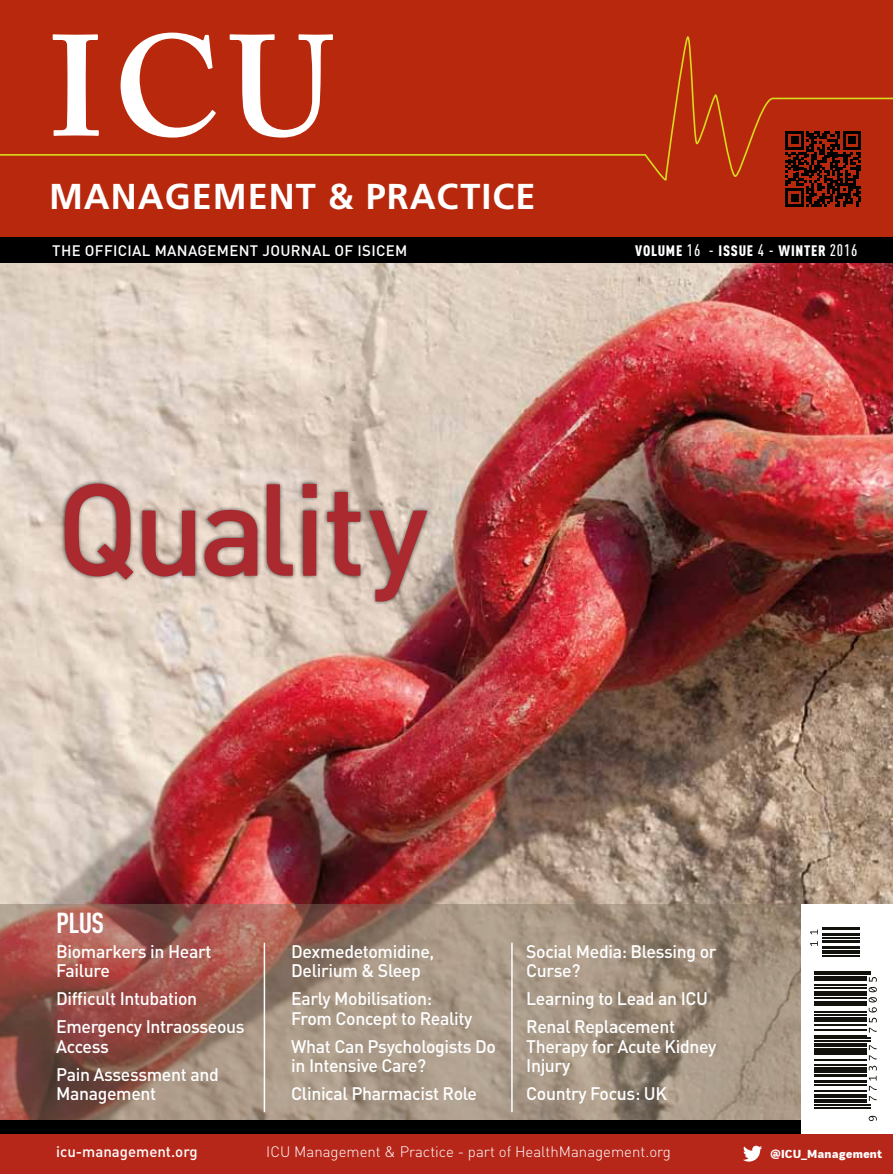
<style>
.page{position:relative;width:893px;height:1174px;background:#fff}
.page>*{position:absolute;margin:0;border:0;box-sizing:border-box;transform-origin:0 0}
.t1{font:600 142.2px "Adobe Caslon Pro";color:#fff}
.t2{font:500 128.25px "DIN";letter-spacing:-.04em;color:#ab2a2f}
.t3{font:700 36px "Frutiger";letter-spacing:.03em;color:#fff}
.t4{font:700 28.5px "DIN Cond";color:#fff}
.t5{font:500 18px/19.5px "DIN";letter-spacing:-.02em;color:#fff}
.t6{font:300 15px "DIN";color:#fff}
.t7{font:500 15px "DIN";letter-spacing:.02em;color:#fff}
.t8{font:900 15px "DIN Cond";letter-spacing:.05em;color:#fff}
.t9{font:500 15px "DIN";color:#fff}
.t10{font:900 12px "PRC Fidelity";color:#fff}
.s1{font-weight:500;font-size:16.5px}
</style>
<div class="page">
<img style="left:0;top:263px;width:893px;height:641px">
<svg style="left:0;top:904px;width:801px;height:216px;background:#9e7f70"></svg>
<div style="left:60px;top:479px;width:372px;height:127px;background:#000;opacity:.73"></div>
<div style="left:0;top:0;width:893px;height:259px;background:#b8280c"></div>
<svg style="left:0;top:36px;width:893px;height:145px"></svg>
<svg style="left:785px;top:131px;width:76px;height:76px"></svg>
<div style="left:0;top:1120px;width:893px;height:16px;background:#000"></div>
<div style="left:802px;top:904px;width:91px;height:232px;background:#fff"></div>
<hr style="left:264px;top:942px;width:1px;height:170px;background:#fff">
<div style="left:0;top:1134px;width:893px;height:40px;background:#b62619"></div>
<svg style="left:743px;top:1145px;width:19px;height:17px"></svg>
<div style="left:0;top:238px;width:893px;height:25px;background:#000"></div>
<hr style="left:511px;top:942px;width:2px;height:170px;background:#fff">
<hr style="left:814px;top:1107px;width:57px;height:2px;background:#13110c">
<hr style="left:814px;top:1104px;width:57px;height:2px;background:#13110c">
<svg style="left:869px;top:1115px;width:8px;height:6px"></svg>
<hr style="left:814px;top:1101px;width:53px;height:2px;background:#13110c">
<hr style="left:814px;top:1100px;width:53px;height:1px;background:#13110c">
<hr style="left:814px;top:1098px;width:53px;height:2px;background:#13110c">
<hr style="left:814px;top:1096px;width:53px;height:1px;background:#13110c">
<hr style="left:814px;top:1094px;width:53px;height:2px;background:#13110c">
<svg style="left:869px;top:1096px;width:8px;height:5px"></svg>
<hr style="left:814px;top:1090px;width:53px;height:1px;background:#13110c">
<hr style="left:814px;top:1084px;width:53px;height:1px;background:#13110c">
<hr style="left:814px;top:1081px;width:53px;height:1px;background:#13110c">
<hr style="left:814px;top:1080px;width:53px;height:1px;background:#13110c">
<hr style="left:814px;top:1075px;width:53px;height:2px;background:#13110c">
<hr style="left:814px;top:1074px;width:53px;height:1px;background:#13110c">
<hr style="left:814px;top:1071px;width:53px;height:1px;background:#13110c">
<hr style="left:814px;top:1069px;width:53px;height:2px;background:#13110c">
<hr style="left:814px;top:1068px;width:53px;height:1px;background:#13110c">
<hr style="left:814px;top:1066px;width:53px;height:2px;background:#13110c">
<hr style="left:814px;top:1064px;width:53px;height:1px;background:#13110c">
<hr style="left:814px;top:1059px;width:53px;height:2px;background:#13110c">
<hr style="left:814px;top:1053px;width:53px;height:2px;background:#13110c">
<hr style="left:814px;top:1050px;width:53px;height:2px;background:#13110c">
<hr style="left:814px;top:1049px;width:53px;height:1px;background:#13110c">
<hr style="left:814px;top:1048px;width:53px;height:1px;background:#13110c">
<hr style="left:814px;top:1045px;width:53px;height:1px;background:#13110c">
<hr style="left:814px;top:1043px;width:53px;height:2px;background:#13110c">
<svg style="left:869px;top:1045px;width:8px;height:45px"></svg>
<hr style="left:814px;top:1040px;width:57px;height:2px;background:#13110c">
<hr style="left:814px;top:1037px;width:57px;height:2px;background:#13110c">
<hr style="left:814px;top:1034px;width:53px;height:2px;background:#13110c">
<hr style="left:814px;top:1029px;width:53px;height:1px;background:#13110c">
<hr style="left:814px;top:1024px;width:53px;height:2px;background:#13110c">
<hr style="left:814px;top:1020px;width:53px;height:1px;background:#13110c">
<hr style="left:814px;top:1018px;width:53px;height:2px;background:#13110c">
<hr style="left:814px;top:1017px;width:53px;height:1px;background:#13110c">
<hr style="left:814px;top:1014px;width:53px;height:2px;background:#13110c">
<hr style="left:814px;top:1011px;width:53px;height:2px;background:#13110c">
<hr style="left:814px;top:1004px;width:53px;height:1px;background:#13110c">
<hr style="left:814px;top:1002px;width:53px;height:2px;background:#13110c">
<hr style="left:814px;top:1001px;width:53px;height:1px;background:#13110c">
<hr style="left:814px;top:997px;width:53px;height:1px;background:#13110c">
<hr style="left:814px;top:994px;width:53px;height:1px;background:#13110c">
<hr style="left:814px;top:992px;width:53px;height:2px;background:#13110c">
<hr style="left:814px;top:991px;width:53px;height:1px;background:#13110c">
<hr style="left:814px;top:986px;width:53px;height:2px;background:#13110c">
<svg style="left:869px;top:987px;width:8px;height:45px"></svg>
<hr style="left:814px;top:984px;width:53px;height:1px;background:#13110c">
<hr style="left:814px;top:979px;width:53px;height:2px;background:#13110c">
<hr style="left:814px;top:978px;width:53px;height:1px;background:#13110c">
<hr style="left:814px;top:976px;width:53px;height:2px;background:#13110c">
<svg style="left:869px;top:977px;width:8px;height:4px"></svg>
<hr style="left:814px;top:973px;width:57px;height:2px;background:#13110c">
<hr style="left:814px;top:970px;width:57px;height:2px;background:#13110c">
<hr style="left:822px;top:954px;width:38px;height:2px;background:#13110c">
<hr style="left:822px;top:952px;width:38px;height:1px;background:#13110c">
<hr style="left:822px;top:950px;width:38px;height:2px;background:#13110c">
<hr style="left:822px;top:947px;width:38px;height:2px;background:#13110c">
<hr style="left:822px;top:946px;width:38px;height:1px;background:#13110c">
<hr style="left:822px;top:941px;width:38px;height:2px;background:#13110c">
<hr style="left:822px;top:940px;width:38px;height:1px;background:#13110c">
<hr style="left:822px;top:937px;width:38px;height:1px;background:#13110c">
<svg style="left:810px;top:941px;width:8px;height:5px"></svg>
<hr style="left:822px;top:934px;width:38px;height:2px;background:#13110c">
<hr style="left:822px;top:933px;width:38px;height:1px;background:#13110c">
<hr style="left:822px;top:928px;width:38px;height:2px;background:#13110c">
<hr style="left:822px;top:927px;width:38px;height:1px;background:#13110c">
<svg style="left:810px;top:929px;width:8px;height:5px"></svg>
<h1 class="t1" style="left:49px;top:3px;width:287px">ICU</h1>
<h3 class="t3" style="left:49px;top:175px;width:488px">MANAGEMENT &amp; PRACTICE</h3>
<p class="t7" style="left:52px;top:241px;width:356px">THE OFFICIAL MANAGEMENT JOURNAL OF ISICEM</p>
<p class="t8" style="left:635px;top:241px;width:224px">VOLUME <span class="s1">16 -</span> ISSUE <span class="s1">4 -</span> WINTER <span class="s1">2016</span></p>
<h2 class="t2" style="left:56px;top:447px;width:373px">Quality</h2>
<h3 class="t4" style="left:56px;top:905px;width:49px">Plus</h3>
<p class="t5" style="left:56px;top:940px;width:157px">Biomarkers in Heart<br>Failure</p>
<p class="t5" style="left:56px;top:984px;width:190px;line-height:28px">Difficult Intubation<br>Emergency Intraosseous</p>
<p class="t5" style="left:56px;top:1031px;width:164px;line-height:28px">Access<br>Pain Assessment and</p>
<p class="t5" style="left:56px;top:1083px;width:102px">Management</p>
<p class="t5" style="left:291px;top:940px;width:145px">Dexmedetomidine,<br>Delirium &amp; Sleep</p>
<p class="t5" style="left:291px;top:988px;width:183px">Early Mobilisation:<br>From Concept to Reality</p>
<p class="t5" style="left:291px;top:1035px;width:206px">What Can Psychologists Do in Intensive Care?</p>
<p class="t5" style="left:291px;top:1083px;width:187px">Clinical Pharmacist Role</p>
<p class="t5" style="left:526px;top:940px;width:192px">Social Media: Blessing or<br>Curse?</p>
<p class="t5" style="left:526px;top:984px;width:183px;line-height:28px">Learning to Lead an ICU<br>Renal Replacement</p>
<p class="t5" style="left:526px;top:1035px;width:192px">Therapy for Acute Kidney<br>Injury</p>
<p class="t5" style="left:526px;top:1083px;width:142px">Country Focus: UK</p>
<p class="t9" style="left:56px;top:1141px;width:143px">icu-management.org</p>
<p class="t6" style="left:266px;top:1141px;width:406px">ICU Management &amp; Practice - part of HealthManagement.org</p>
<p class="t10" style="left:770px;top:1147px;width:113px">@ICU_Management</p>
</div>
